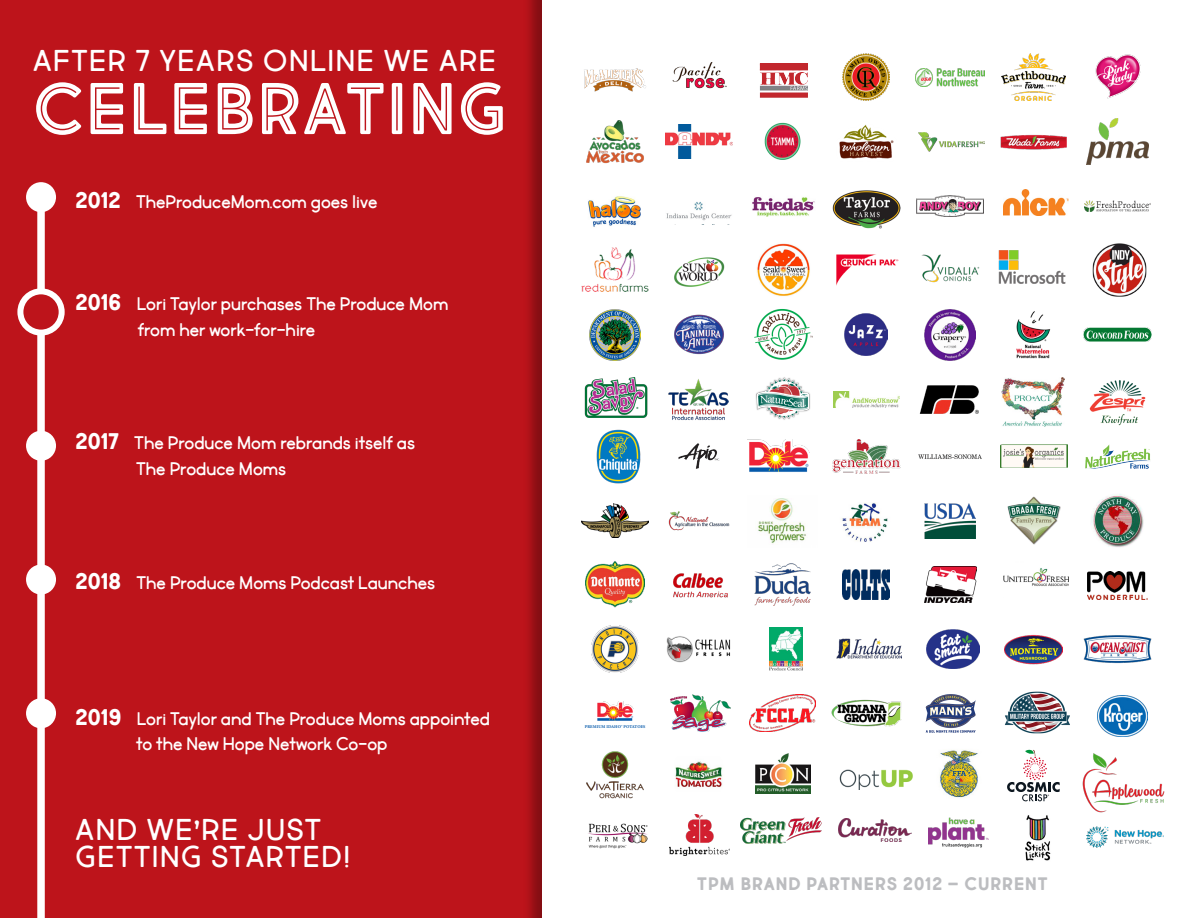
<style>
.page{position:relative;width:1188px;height:918px;background:#fff}
.page>*{position:absolute;margin:0;border:0;box-sizing:border-box;transform-origin:0 0}
.t1{font:72px "Market Fresh Inline Bold All Caps";letter-spacing:.03em;color:#fff}
.t2{font:30px/27px "Market Fresh All Caps";letter-spacing:.05em;color:#fff}
.t3{font:19.5px/25.5px "Market Fresh";color:#fff}
.t4{font:18px "Market Fresh Bold All Caps";letter-spacing:.05em;color:#bcbdc0}
.t5{font:700 4.35px "Minion Pro";color:#0559aa}
.s1{font-family:"Market Fresh Bold All Caps";font-size:22.5px}
</style>
<div class="page">
<div style="left:0;top:0;width:543px;height:918px;background:#bd141b"></div>
<img style="left:584px;top:68px;width:62px;height:24px">
<img style="left:586px;top:120px;width:58px;height:44px">
<img style="left:666px;top:125px;width:67px;height:34px">
<img style="left:764px;top:122px;width:37px;height:38px">
<img style="left:759px;top:63px;width:49px;height:35px">
<img style="left:839px;top:124px;width:55px;height:35px">
<img style="left:666px;top:202px;width:66px;height:19px">
<img style="left:845px;top:314px;width:42px;height:42px">
<img style="left:843px;top:54px;width:47px;height:47px">
<img style="left:918px;top:132px;width:66px;height:19px">
<img style="left:1002px;top:54px;width:64px;height:47px">
<img style="left:1001px;top:134px;width:66px;height:15px">
<img style="left:672px;top:62px;width:55px;height:27px">
<img style="left:1095px;top:54px;width:45px;height:45px">
<img style="left:1087px;top:119px;width:61px;height:46px">
<img style="left:582px;top:247px;width:67px;height:45px">
<img style="left:590px;top:309px;width:51px;height:51px">
<img style="left:674px;top:257px;width:51px;height:30px">
<img style="left:674px;top:315px;width:50px;height:40px">
<img style="left:669px;top:379px;width:60px;height:42px">
<img style="left:584px;top:377px;width:64px;height:41px">
<img style="left:754px;top:309px;width:59px;height:51px">
<img style="left:836px;top:254px;width:63px;height:32px">
<img style="left:833px;top:391px;width:67px;height:16px">
<img style="left:1083px;top:328px;width:69px;height:14px">
<img style="left:756px;top:377px;width:54px;height:43px">
<img style="left:924px;top:309px;width:52px;height:51px">
<img style="left:919px;top:385px;width:60px;height:29px">
<img style="left:1016px;top:311px;width:35px;height:48px">
<img style="left:921px;top:254px;width:59px;height:29px">
<img style="left:757px;top:243px;width:53px;height:53px">
<img style="left:1093px;top:243px;width:53px;height:54px">
<img style="left:915px;top:68px;width:70px;height:18px">
<img style="left:588px;top:196px;width:53px;height:31px">
<img style="left:752px;top:197px;width:63px;height:20px">
<img style="left:833px;top:190px;width:67px;height:39px">
<img style="left:917px;top:195px;width:67px;height:22px">
<img style="left:1003px;top:190px;width:66px;height:26px">
<img style="left:1084px;top:200px;width:67px;height:12px">
<img style="left:1001px;top:378px;width:64px;height:48px">
<img style="left:1089px;top:380px;width:57px;height:46px">
<img style="left:596px;top:429px;width:45px;height:54px">
<img style="left:582px;top:503px;width:67px;height:34px">
<img style="left:586px;top:751px;width:58px;height:48px">
<img style="left:591px;top:626px;width:48px;height:47px">
<img style="left:678px;top:443px;width:42px;height:26px">
<img style="left:668px;top:511px;width:62px;height:20px">
<img style="left:666px;top:636px;width:65px;height:27px">
<img style="left:670px;top:694px;width:61px;height:38px">
<img style="left:843px;top:570px;width:47px;height:29px">
<img style="left:673px;top:573px;width:55px;height:25px">
<img style="left:758px;top:498px;width:48px;height:46px">
<img style="left:769px;top:627px;width:33px;height:43px">
<img style="left:750px;top:695px;width:65px;height:37px">
<img style="left:754px;top:563px;width:57px;height:42px">
<img style="left:833px;top:439px;width:67px;height:34px">
<img style="left:837px;top:639px;width:65px;height:20px">
<img style="left:832px;top:699px;width:69px;height:28px">
<img style="left:924px;top:566px;width:52px;height:37px">
<img style="left:927px;top:630px;width:53px;height:38px">
<img style="left:925px;top:694px;width:51px;height:39px">
<img style="left:918px;top:454px;width:64px;height:5px">
<img style="left:1000px;top:445px;width:67px;height:22px">
<img style="left:1007px;top:497px;width:54px;height:47px">
<img style="left:1005px;top:691px;width:65px;height:43px">
<img style="left:1005px;top:635px;width:58px;height:30px">
<img style="left:1085px;top:444px;width:66px;height:24px">
<img style="left:755px;top:754px;width:55px;height:40px">
<img style="left:1083px;top:635px;width:69px;height:28px">
<img style="left:924px;top:503px;width:52px;height:35px">
<img style="left:585px;top:561px;width:60px;height:47px">
<img style="left:748px;top:439px;width:62px;height:33px">
<img style="left:597px;top:702px;width:37px;height:19px">
<img style="left:675px;top:761px;width:48px;height:26px">
<img style="left:1090px;top:493px;width:55px;height:56px;border-radius:28px">
<img style="left:842px;top:502px;width:46px;height:40px">
<img style="left:1097px;top:695px;width:50px;height:41px">
<img style="left:1088px;top:571px;width:59px;height:29px">
<img style="left:1004px;top:568px;width:65px;height:19px">
<img style="left:940px;top:750px;width:38px;height:48px">
<img style="left:839px;top:769px;width:74px;height:21px">
<img style="left:999px;top:250px;width:67px;height:34px">
<svg style="left:1007px;top:750px;width:53px;height:51px"></svg>
<img style="left:588px;top:823px;width:59px;height:26px">
<img style="left:670px;top:814px;width:60px;height:41px">
<img style="left:740px;top:818px;width:81px;height:25px">
<img style="left:1083px;top:753px;width:82px;height:59px">
<img style="left:838px;top:818px;width:74px;height:24px">
<img style="left:929px;top:817px;width:60px;height:31px">
<img style="left:1086px;top:826px;width:77px;height:22px">
<div style="left:37px;top:197px;width:8px;height:721px;background:#fff"></div>
<div style="left:26px;top:182px;width:30px;height:30px;background:#fff;border-radius:50%"></div>
<svg style="left:20px;top:291px;width:42px;height:42px"></svg>
<div style="left:17px;top:288px;width:48px;height:48px;border:6px solid #fff;border-radius:50%"></div>
<div style="left:26px;top:565px;width:30px;height:30px;background:#fff;border-radius:50%"></div>
<img style="left:1025px;top:815px;width:26px;height:46px">
<div style="left:26px;top:431px;width:30px;height:30px;background:#fff;border-radius:50%"></div>
<div style="left:26px;top:698px;width:30px;height:30px;background:#fff;border-radius:50%"></div>
<p class="t2" style="left:33px;top:47px;width:464px">AFTER 7 YEARS ONLINE WE ARE</p>
<p class="t1" style="left:33px;top:54px;width:475px">CELEBRATING</p>
<p class="t3" style="left:76px;top:189px;width:303px"><span class="s1">2012</span> TheProduceMom.com goes live</p>
<p class="t3" style="left:138px;top:291px;width:312px;text-indent:-62px"><span class="s1">2016</span> Lori Taylor purchases The Produce Mom from her work-for-hire</p>
<p class="t3" style="left:136px;top:431px;width:280px;text-indent:-61px"><span class="s1">2017</span> The Produce Mom rebrands itself as<br>The Produce Moms</p>
<p class="t3" style="left:76px;top:570px;width:361px"><span class="s1">2018</span> The Produce Moms Podcast Launches</p>
<p class="t3" style="left:136px;top:706px;width:356px;text-indent:-61px"><span class="s1">2019</span> Lori Taylor and The Produce Moms appointed to the New Hope Network Co-op</p>
<p class="t2" style="left:76px;top:816px;width:276px">AND WE’RE JUST<br>GETTING STARTED!</p>
<p class="t5" style="left:585px;top:724px;width:62px">PREMIUM IDAHO® POTATOES</p>
<p class="t4" style="left:697px;top:870px;width:352px">TPM BRAND PARTNERS 2012 – CURRENT</p>
</div>
